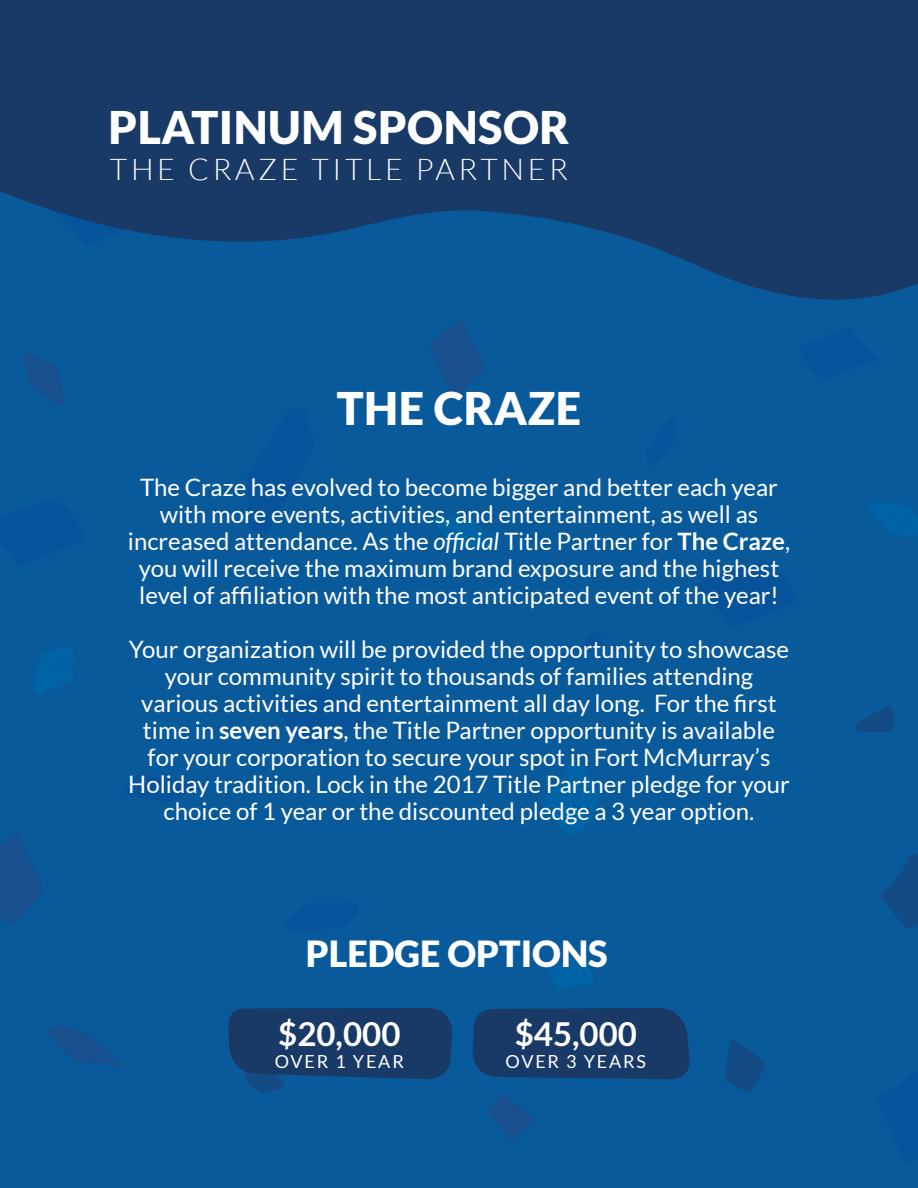
<style>
.page{position:relative;width:918px;height:1188px;background:#095a9b}
.page>*{position:absolute;margin:0;border:0;box-sizing:border-box;transform-origin:0 0}
.t1{font:900 45px "Lato";letter-spacing:.01em;color:#fff}
.t2{font:900 36px "Lato";color:#fff}
.t3{font:700 33px "Lato";color:#fff}
.t4{font:300 30px "Lato";letter-spacing:.12em;color:#fff}
.t5{font:24px/27px "Lato";color:#fff;text-align:center}
.t6{font:18px "Lato";letter-spacing:.1em;color:#fff}
.s1{font-style:italic}
.s2{font-weight:700}
</style>
<div class="page">
<div style="left:585px;top:632px;width:18px;height:18px;background:#06539b;border-radius:50%"></div>
<svg style="left:429px;top:321px;width:55px;height:76px"></svg>
<svg style="left:24px;top:353px;width:41px;height:52px"></svg>
<svg style="left:855px;top:706px;width:39px;height:27px"></svg>
<svg style="left:0;top:834px;width:44px;height:90px"></svg>
<svg style="left:881px;top:854px;width:37px;height:74px"></svg>
<svg style="left:489px;top:1094px;width:44px;height:45px"></svg>
<svg style="left:724px;top:1039px;width:42px;height:54px"></svg>
<svg style="left:0;top:0;width:918px;height:321px;fill:#193a67"></svg>
<svg style="left:472px;top:1008px;width:218px;height:72px"></svg>
<svg style="left:47px;top:1008px;width:406px;height:85px"></svg>
<h1 class="t1" style="left:109px;top:101px;width:462px">PLATINUM SPONSOR</h1>
<p class="t4" style="left:110px;top:153px;width:460px">THE CRAZE TITLE PARTNER</p>
<h1 class="t1" style="left:337px;top:382px;width:246px">THE CRAZE</h1>
<p class="t5" style="left:128px;top:473px;width:664px">The Craze has evolved to become bigger and better each year with more events, activities, and entertainment, as well as increased attendance. As the <span class="s1">official</span> Title Partner for <span class="s2">The Craze</span>, you will receive the maximum brand exposure and the highest level of affiliation with the most anticipated event of the year!</p>
<p class="t5" style="left:128px;top:635px;width:663px">Your organization will be provided the opportunity to showcase your community spirit to thousands of families attending various activities and entertainment all day long. For the first time in <span class="s2">seven years</span>, the Title Partner opportunity is available for your corporation to secure your spot in Fort McMurray’s Holiday tradition. Lock in the 2017 Title Partner pledge for your choice of 1 year or the discounted pledge a 3 year option.</p>
<h2 class="t2" style="left:306px;top:932px;width:304px">PLEDGE OPTIONS</h2>
<h3 class="t3" style="left:278px;top:1015px;width:124px">$20,000</h3>
<p class="t6" style="left:275px;top:1051px;width:131px">OVER 1 YEAR</p>
<h3 class="t3" style="left:515px;top:1015px;width:124px">$45,000</h3>
<p class="t6" style="left:506px;top:1051px;width:142px">OVER 3 YEARS</p>
</div>
